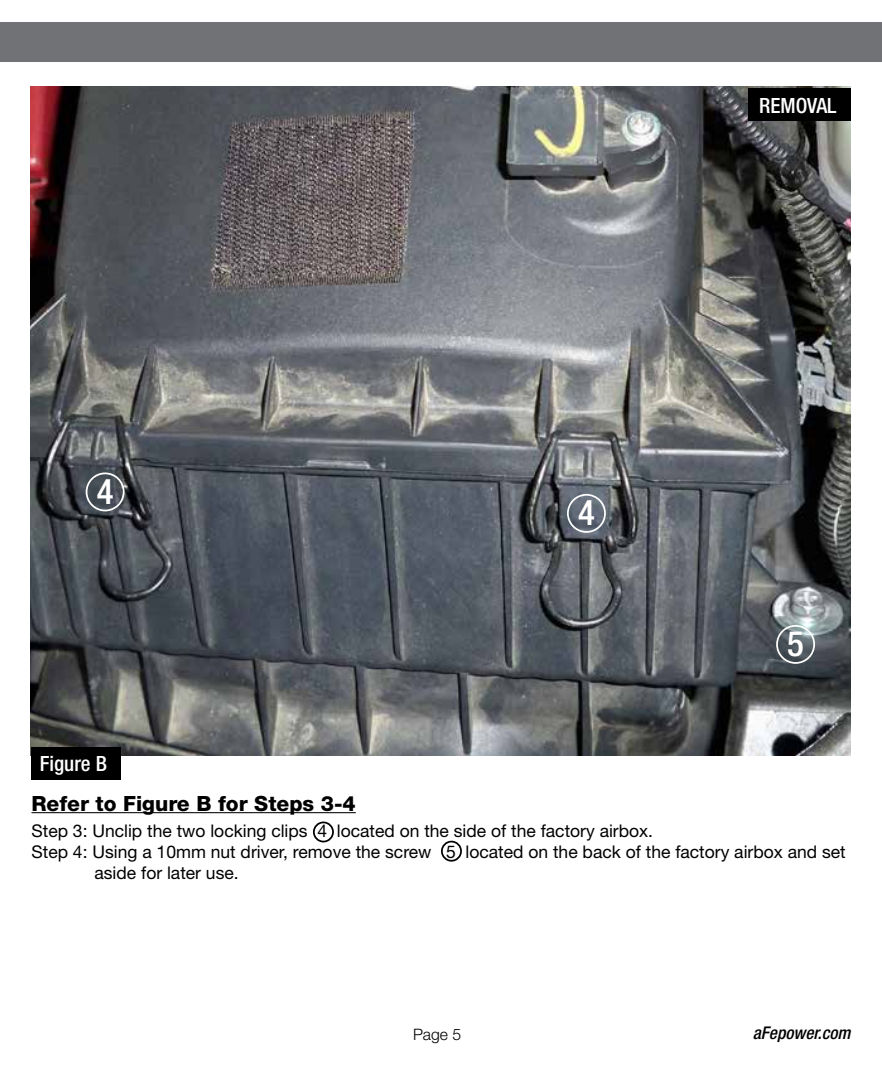
<style>
.page{position:relative;width:882px;height:1071px;background:#fff}
.page>*{position:absolute;margin:0;border:0;box-sizing:border-box;transform-origin:0 0}
.t1{font:500 condensed 35px "Helvetica Neue";color:#fff}
.t2{font:800 21px "Helvetica Neue";color:#000}
.t3{font:500 condensed 21px "Helvetica Neue";color:#fff}
.t4{font:17.5px "Helvetica Neue";color:#000}
.t5{font:italic 500 condensed 17.5px "Helvetica Neue";color:#000}
.t6{font:300 15.75px "Helvetica Neue";color:#000}
</style>
<div class="page">
<img style="left:31px;top:87px;width:819px;height:668px">
<div style="left:0;top:23px;width:882px;height:39px;background:#717275"></div>
<hr style="left:32px;top:812px;width:324px;height:1px;background:#000">
<div style="left:748px;top:88px;width:102px;height:33px;background:#000"></div>
<div style="left:86px;top:473px;width:39px;height:38px;border:2px solid #fff;border-radius:50%"></div>
<div style="left:313px;top:822px;width:21px;height:20px;border:2px solid #000;border-radius:50%"></div>
<div style="left:776px;top:625px;width:39px;height:39px;border:2px solid #fff;border-radius:50%"></div>
<div style="left:441px;top:841px;width:21px;height:21px;border:2px solid #000;border-radius:50%"></div>
<div style="left:567px;top:494px;width:39px;height:39px;border:2px solid #fff;border-radius:50%"></div>
<div style="left:32px;top:747px;width:89px;height:33px;background:#000"></div>
<h1 class="t1" style="left:97px;top:471px;width:18px">4</h1>
<p class="t3" style="left:40px;top:751px;width:69px">Figure B</p>
<h1 class="t1" style="left:578px;top:492px;width:18px">4</h1>
<p class="t3" style="left:759px;top:93px;width:79px">REMOVAL</p>
<h1 class="t1" style="left:787px;top:623px;width:18px">5</h1>
<p class="t2" style="left:32px;top:791px;width:326px">Refer to Figure B for Steps 3-4</p>
<p class="t4" style="left:32px;top:820px;width:623px">Step 3: Unclip the two locking clips 4 located on the side of the factory airbox.</p>
<p class="t4" style="left:32px;top:841px;width:816px">Step 4: Using a 10mm nut driver, remove the screw 5 located on the back of the factory airbox and set</p>
<p class="t4" style="left:94px;top:862px;width:146px">aside for later use.</p>
<p class="t6" style="left:413px;top:1024px;width:50px">Page 5</p>
<p class="t5" style="left:753px;top:1023px;width:99px">aFepower.com</p>
</div>
